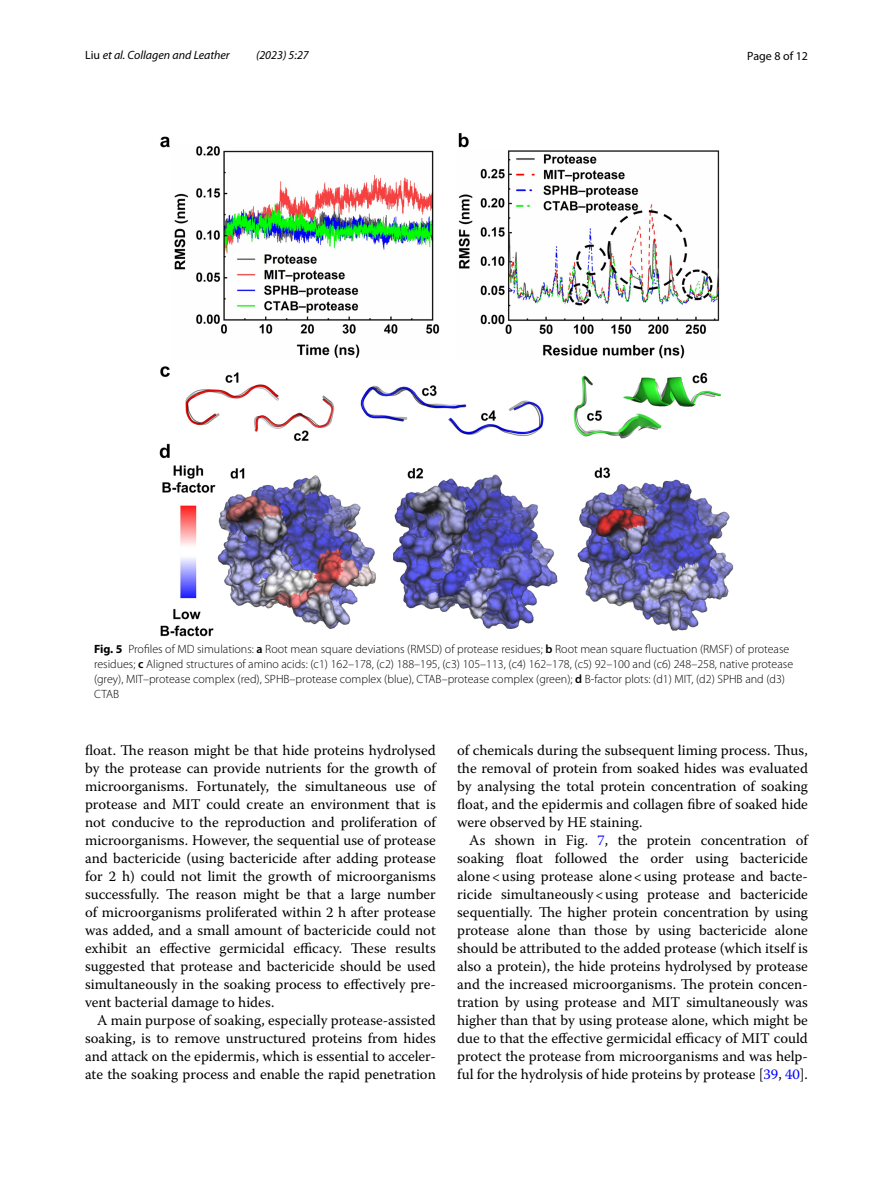
<style>
.page{position:relative;width:893px;height:1187px;background:#fff}
.page>*{position:absolute;margin:0;border:0;box-sizing:border-box;transform-origin:0 0}
.t1{font:14.7px/18px "Warnock Pro";color:#000;text-align:justify}
.t2{font:300 12px/15px "Myriad Pro";color:#000}
.t3{font:italic 12px "Myriad Pro";color:#000}
.t4{font:12px "Myriad Pro";color:#000}
.s1{font-style:normal}
.s2{font-weight:700}
.s3{font-weight:600}
.s4{color:#00f}
</style>
<div class="page">
<img style="left:159px;top:133px;width:574px;height:504px">
<p class="t3" style="left:85px;top:48px;width:146px"><span class="s1">Liu</span> et al. Collagen and Leather</p>
<p class="t3" style="left:256px;top:48px;width:54px">(2023) 5:27</p>
<p class="t4" style="left:747px;top:48px;width:62px">Page 8 of 12</p>
<p class="t2" style="left:94px;top:641px;width:701px"><span class="s2">Fig. 5</span> Profiles of MD simulations: <span class="s3">a</span> Root mean square deviations (RMSD) of protease residues; <span class="s3">b</span> Root mean square fluctuation (RMSF) of protease residues; <span class="s3">c</span> Aligned structures of amino acids: (c1) 162–178, (c2) 188–195, (c3) 105–113, (c4) 162–178, (c5) 92–100 and (c6) 248–258, native protease (grey), MIT–protease complex (red), SPHB–protease complex (blue), CTAB–protease complex (green); <span class="s3">d</span> B-factor plots: (d1) MIT, (d2) SPHB and (d3)<br>CTAB</p>
<p class="t1" style="left:85px;top:740px;width:352px">float. The reason might be that hide proteins hydrolysed by the protease can provide nutrients for the growth of microorganisms. Fortunately, the simultaneous use of protease and MIT could create an environment that is not conducive to the reproduction and proliferation of microorganisms. However, the sequential use of protease and bactericide (using bactericide after adding protease for 2 h) could not limit the growth of microorganisms successfully. The reason might be that a large number of microorganisms proliferated within 2 h after protease was added, and a small amount of bactericide could not exhibit an effective germicidal efficacy. These results suggested that protease and bactericide should be used simultaneously in the soaking process to effectively pre&shy;vent bacterial damage to hides.</p>
<p class="t1" style="left:85px;top:1010px;width:352px;text-indent:12px">A main purpose of soaking, especially protease-assisted soaking, is to remove unstructured proteins from hides and attack on the epidermis, which is essential to acceler&shy;ate the soaking process and enable the rapid penetration</p>
<p class="t1" style="left:457px;top:740px;width:352px">of chemicals during the subsequent liming process. Thus, the removal of protein from soaked hides was evaluated by analysing the total protein concentration of soaking float, and the epidermis and collagen fibre of soaked hide were observed by HE staining.</p>
<p class="t1" style="left:457px;top:830px;width:352px;text-indent:12px">As shown in Fig. <span class="s4">7</span>, the protein concentration of soaking float followed the order using bactericide alone&lt;using protease alone&lt;using protease and bacte&shy;ricide simultaneously&lt;using protease and bactericide sequentially. The higher protein concentration by using protease alone than those by using bactericide alone should be attributed to the added protease (which itself is also a protein), the hide proteins hydrolysed by protease and the increased microorganisms. The protein concen&shy;tration by using protease and MIT simultaneously was higher than that by using protease alone, which might be due to that the effective germicidal efficacy of MIT could protect the protease from microorganisms and was help&shy;ful for the hydrolysis of hide proteins by protease [<span class="s4">39</span>, <span class="s4">40</span>].</p>
</div>
